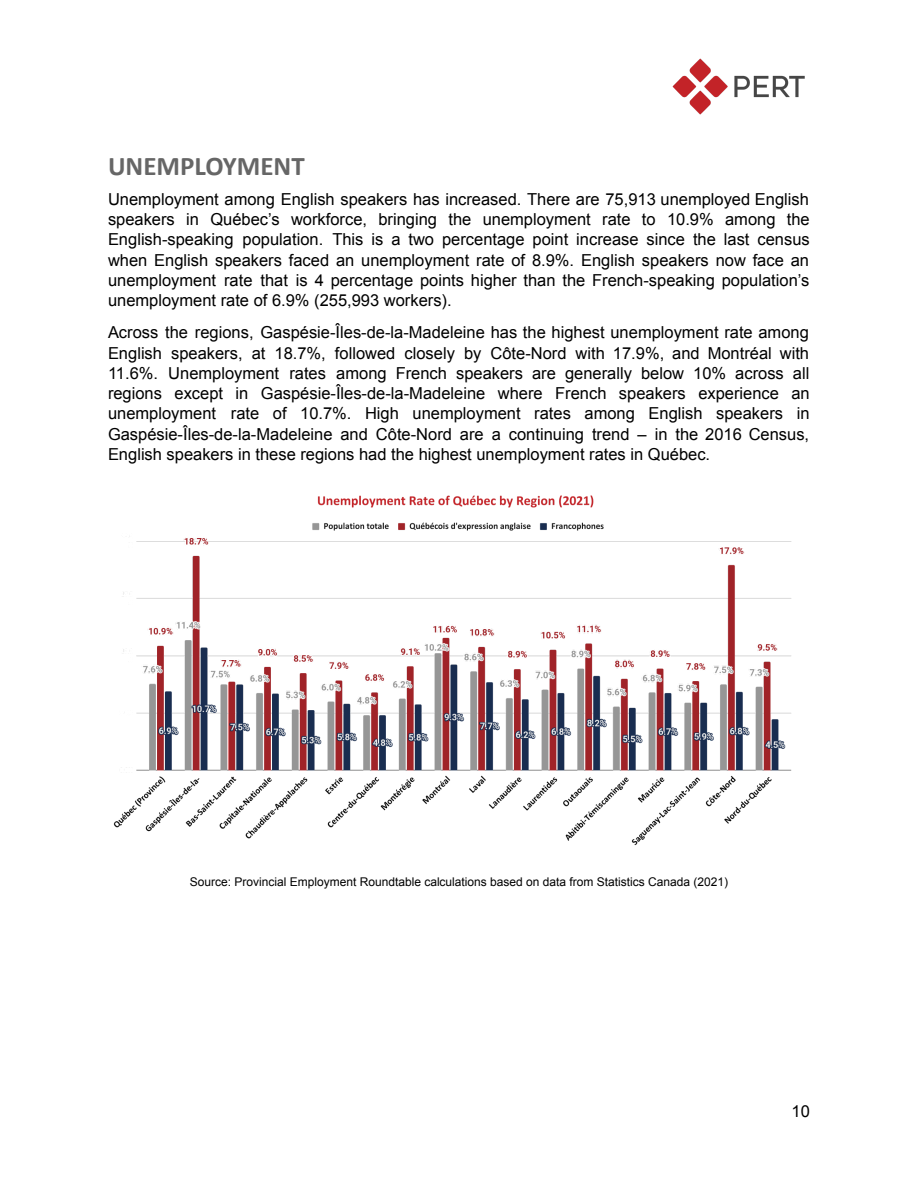
<style>
.page{position:relative;width:918px;height:1188px;background:#fff}
.page>*{position:absolute;margin:0;border:0;box-sizing:border-box;transform-origin:0 0}
.t1{font:700 27px "Calibri";color:#666}
.t2{font:16.5px/20.2px "Arial";color:#000;text-align:justify}
.t3{font:12px "Arial";color:#000}
</style>
<div class="page">
<img style="left:672px;top:58px;width:133px;height:57px">
<img style="left:113px;top:495px;width:679px;height:351px">
<h1 class="t1" style="left:108px;top:154px;width:198px">UNEMPLOYMENT</h1>
<p class="t2" style="left:108px;top:189px;width:703px">Unemployment among English speakers has increased. There are 75,913 unemployed English speakers in Québec’s workforce, bringing the unemployment rate to 10.9% among the English-speaking population. This is a two percentage point increase since the last census when English speakers faced an unemployment rate of 8.9%. English speakers now face an unemployment rate that is 4 percentage points higher than the French-speaking population’s unemployment rate of 6.9% (255,993 workers).</p>
<p class="t2" style="left:108px;top:323px;width:703px">Across the regions, Gaspésie-Îles-de-la-Madeleine has the highest unemployment rate among English speakers, at 18.7%, followed closely by Côte-Nord with 17.9%, and Montréal with 11.6%. Unemployment rates among French speakers are generally below 10% across all regions except in Gaspésie-Îles-de-la-Madeleine where French speakers experience an unemployment rate of 10.7%. High unemployment rates among English speakers in Gaspésie-Îles-de-la-Madeleine and Côte-Nord are a continuing trend – in the 2016 Census, English speakers in these regions had the highest unemployment rates in Québec.</p>
<p class="t3" style="left:190px;top:876px;width:540px">Source: Provincial Employment Roundtable calculations based on data from Statistics Canada (2021)</p>
<p class="t2" style="left:792px;top:1101px;width:20px">10</p>
</div>
